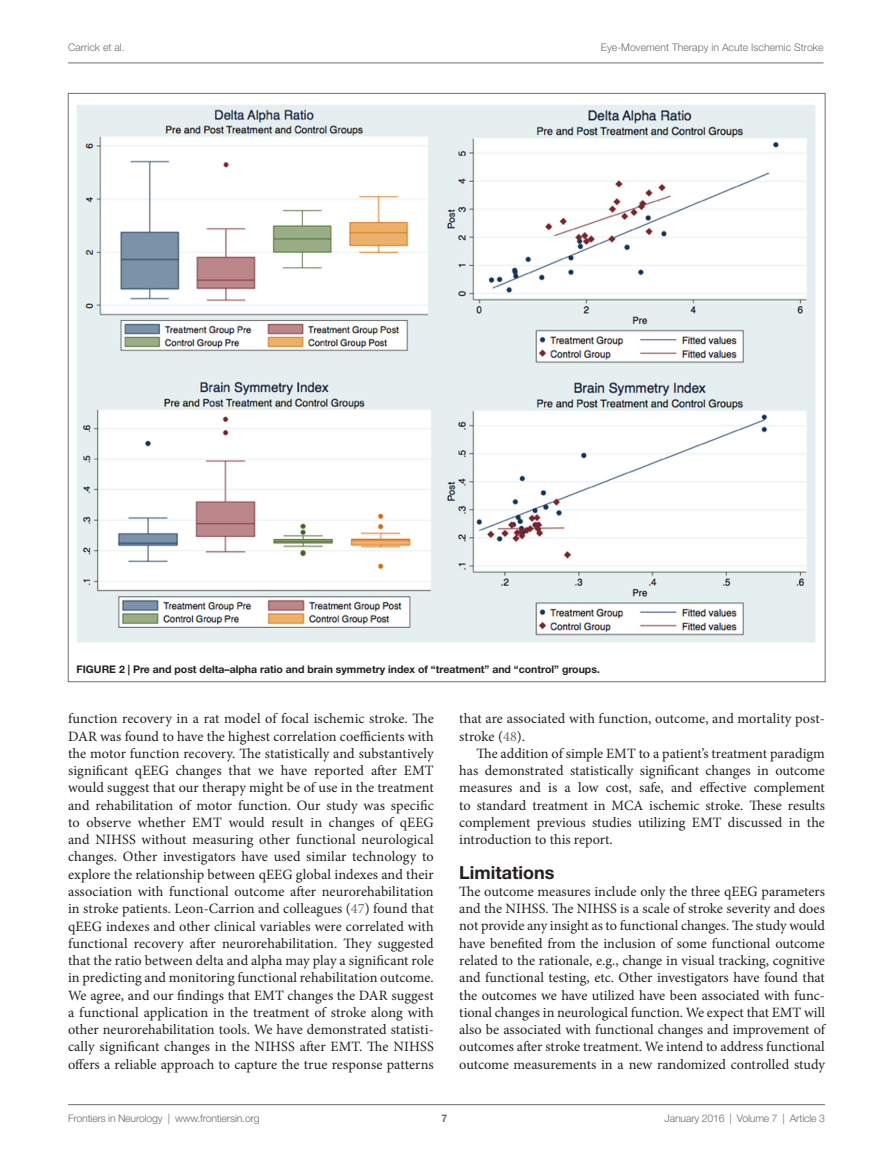
<style>
.page{position:relative;width:893px;height:1170px;background:#fff}
.page>*{position:absolute;margin:0;border:0;box-sizing:border-box;transform-origin:0 0}
.t1{font:700 18px "Helvetica Neue LT Std";color:#231f20}
.t2{font:14.25px/17.2px "Minion Pro";color:#231f20;text-align:justify}
.t3{font:300 10.5px "Helvetica Neue LT Std";letter-spacing:-.015em;color:#6c6d70}
.t4{font:700 10.5px "Helvetica Neue LT Std";color:#231f20}
.t5{font:700 10.5px "Helvetica Neue LT Std";color:#6c6d70}
.s1{color:#6c6d70}
</style>
<div class="page">
<hr style="left:68px;top:1104px;width:757px;height:1px;background:#6c6d70">
<hr style="left:68px;top:63px;width:756px;height:1px;background:#6c6d70">
<img style="left:77px;top:105px;width:739px;height:538px">
<p class="t3" style="left:68px;top:41px;width:58px">Carrick et al.</p>
<p class="t3" style="left:601px;top:41px;width:224px">Eye-Movement Therapy in Acute Ischemic Stroke</p>
<p class="t4" style="left:77px;top:663px;width:525px">FIG URE 2 | Pre and post delta–alpha ratio and brain symmetry index of “treatment” and “control” groups.</p>
<p class="t2" style="left:68px;top:710px;width:367px">function recovery in a rat model of focal ischemic stroke. The DAR was found to have the highest correlation coefficients with the motor function recovery. The statistically and substantively significant qEEG changes that we have reported after EMT would suggest that our therapy might be of use in the treatment and rehabilitation of motor function. Our study was specific to observe whether EMT would result in changes of qEEG and NIHSS without measuring other functional neurological changes. Other investigators have used similar technology to explore the relationship between qEEG global indexes and their association with functional outcome after neurorehabilitation in stroke patients. Leon-Carrion and colleagues (<span class="s1">47</span>) found that qEEG indexes and other clinical variables were correlated with functional recovery after neurorehabilitation. They suggested that the ratio between delta and alpha may play a significant role in predicting and monitoring functional rehabilitation outcome.<br>We agree, and our findings that EMT changes the DAR suggest a functional application in the treatment of stroke along with other neurorehabilitation tools. We have demonstrated statisti&shy;cally significant changes in the NIHSS after EMT. The NIHSS offers a reliable approach to capture the true response patterns</p>
<p class="t2" style="left:459px;top:710px;width:367px">that are associated with function, outcome, and mortality post&shy;stroke (<span class="s1">48</span>).</p>
<p class="t2" style="left:459px;top:744px;width:367px;text-indent:17px">The addition of simple EMT to a patient’s treatment paradigm has demonstrated statistically significant changes in outcome measures and is a low cost, safe, and effective complement to standard treatment in MCA ischemic stroke. These results complement previous studies utilizing EMT discussed in the introduction to this report.</p>
<p class="t1" style="left:459px;top:861px;width:97px">Limitations</p>
<p class="t2" style="left:459px;top:882px;width:367px">The outcome measures include only the three qEEG parameters and the NIHSS. The NIHSS is a scale of stroke severity and does not provide any insight as to functional changes. The study would have benefited from the inclusion of some functional outcome related to the rationale, e.g., change in visual tracking, cognitive and functional testing, etc. Other investigators have found that the outcomes we have utilized have been associated with func&shy;tional changes in neurological function. We expect that EMT will also be associated with functional changes and improvement of outcomes after stroke treatment. We intend to address functional outcome measurements in a new randomized controlled study</p>
<p class="t3" style="left:68px;top:1111px;width:193px">Frontiers in Neurology | www.frontiersin.org</p>
<p class="t5" style="left:441px;top:1111px;width:7px">7</p>
<p class="t3" style="left:665px;top:1111px;width:162px">January 2016 | Volume 7 | Article 3</p>
</div>
